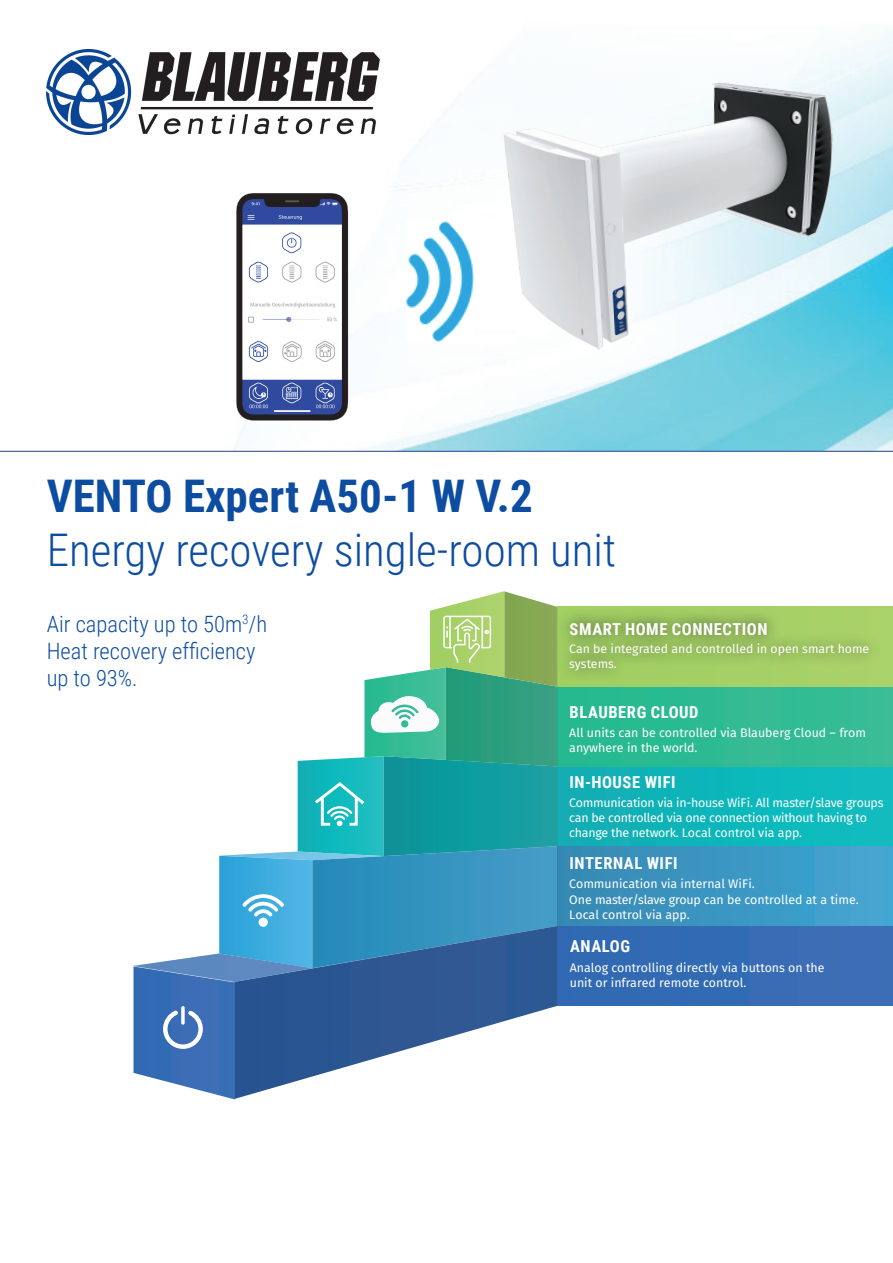
<style>
.page{position:relative;width:893px;height:1263px;background:#fff}
.page>*{position:absolute;margin:0;border:0;box-sizing:border-box;transform-origin:0 0}
.t1{font:300 45px "Roboto Condensed";color:#0d4da1}
.t2{font:700 45px "Roboto Condensed";color:#0d4da1}
.t3{font:300 22.5px/27px "Roboto Condensed";color:#0d4da1}
.t4{font:700 16.5px "Roboto Condensed";letter-spacing:.035em;color:#fff}
.t5{font:12.38px/15.1px "Fira Sans";color:#fff}
.t6{font:12.38px/15.1px "Fira Sans";letter-spacing:-.02em;color:#fff}
.t7{font:12.3px/15px "Fira Sans";color:#fff}
</style>
<div class="page">
<img style="left:0;top:31px;width:893px;height:420px">
<div style="left:557px;top:766px;width:336px;height:80px;background:#0fb7ba"></div>
<div style="left:557px;top:846px;width:336px;height:80px;background:linear-gradient(to right,#3588b2,#44a5d2)"></div>
<div style="left:557px;top:687px;width:336px;height:79px;background:#31bb93"></div>
<div style="left:557px;top:607px;width:336px;height:80px;background:#a9d168"></div>
<div style="left:557px;top:926px;width:336px;height:80px;background:#326bb4"></div>
<svg style="left:133px;top:591px;width:424px;height:508px"></svg>
<div style="left:556px;top:609px;width:326px;height:75px;background:#231f20;opacity:.75"></div>
<svg style="left:236px;top:193px;width:112px;height:228px"></svg>
<hr style="left:274px;top:410px;width:37px;height:2px;background:#fff">
<img style="left:502px;top:78px;width:339px;height:275px">
<img style="left:407px;top:222px;width:66px;height:119px">
<img style="left:47px;top:49px;width:332px;height:85px">
<hr style="left:0;top:451px;width:893px;height:1px;background:#253f8e">
<h1 class="t2" style="left:47px;top:464px;width:487px">VENTO Expert A50-1 W V.2</h1>
<h1 class="t1" style="left:47px;top:518px;width:571px">Energy recovery single-room unit</h1>
<h2 class="t3" style="left:47px;top:609px;width:222px">Air capacity up to 50m<sup>3</sup>/h<br>Heat recovery efficiency up to 93%.</h2>
<h3 class="t4" style="left:570px;top:617px;width:200px">SMART HOME CONNECTION</h3>
<p class="t7" style="left:569px;top:643px;width:302px">Can be integrated and controlled in open smart home systems.</p>
<h3 class="t4" style="left:570px;top:700px;width:131px">BLAUBERG CLOUD</h3>
<p class="t5" style="left:569px;top:726px;width:298px">All units can be controlled via Blauberg Cloud – from anywhere in the world.</p>
<h3 class="t4" style="left:570px;top:770px;width:108px">IN-HOUSE WIFI</h3>
<p class="t6" style="left:569px;top:796px;width:316px">Communication via in-house WiFi. All master/slave groups can be controlled via one connection without having to change the network. Local control via app.</p>
<h3 class="t4" style="left:570px;top:852px;width:110px">INTERNAL WIFI</h3>
<p class="t5" style="left:569px;top:877px;width:291px">Communication via internal WiFi.<br>One master/slave group can be controlled at a time.<br>Local control via app.</p>
<h3 class="t4" style="left:570px;top:935px;width:61px">ANALOG</h3>
<p class="t5" style="left:570px;top:960px;width:256px">Analog controlling directly via buttons on the unit or infrared remote control.</p>
</div>
